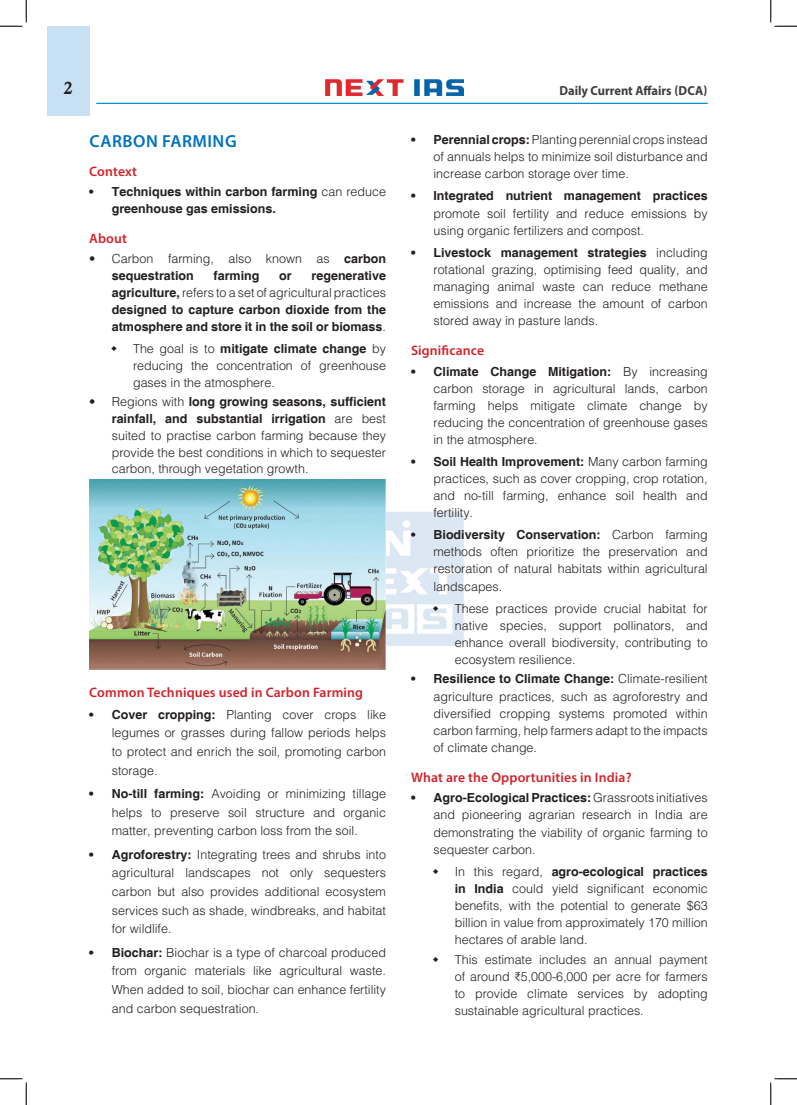
<style>
.page{position:relative;width:797px;height:1105px;background:#fff}
.page>*{position:absolute;margin:0;border:0;box-sizing:border-box;transform-origin:0 0}
.H-1{font:600 17.5px "Myriad Pro";letter-spacing:.03em;color:#0072bc}
.t1{font:17.5px "Calis MT Bol";color:#231f20}
.H-2{font:600 13.75px "Myriad Pro";letter-spacing:.01em;color:#d1232a}
.t2{font:700 13.12px "Myriad Pro";color:#3e3e3f;scale:.95 1}
.t3{font:300 12.5px/17.1px "Helvetica";color:#231f20;text-align:justify}
.t4{font:700 12.5px/16.9px "Helvetica";color:#231f20}
.s1{font-weight:700}
.s2{font-family:"Calibri";font-size:13.75px}
.s3{font-weight:300}
</style>
<div class="page">
<div style="left:47px;top:26px;width:42px;height:89px;background:#c7e0f3"></div>
<img style="left:325px;top:80px;width:138px;height:15px">
<hr style="left:96px;top:103px;width:611px;height:1px;background:#008fd5">
<img style="left:386px;top:511px;width:78px;height:135px">
<img style="left:89px;top:479px;width:297px;height:190px">
<svg style="left:0;top:0;width:27px;height:27px"></svg>
<svg style="left:0;top:1078px;width:27px;height:27px"></svg>
<svg style="left:770px;top:0;width:27px;height:27px"></svg>
<svg style="left:770px;top:1078px;width:27px;height:27px"></svg>
<svg style="left:433px;top:605px;width:5px;height:6px"></svg>
<h1 class="t1" style="left:64px;top:78px;width:10px">2</h1>
<p class="t2" style="left:559px;top:82px;width:157px">Daily Current Affairs (DCA)</p>
<p class="t3" style="left:433px;top:131px;width:276px;text-indent:-22px"><span class="s1">• Perennial crops:</span> Planting perennial crops instead of annuals helps to minimize soil disturbance and increase carbon storage over time.</p>
<p class="t3" style="left:433px;top:187px;width:276px;text-indent:-22px"><span class="s1">• Integrated nutrient management practices </span>promote soil fertility and reduce emissions by using organic fertilizers and compost.</p>
<p class="t3" style="left:433px;top:243px;width:276px;text-indent:-22px"><span class="s1">• Livestock management strategies</span> including rotational grazing, optimising feed quality, and managing animal waste can reduce methane emissions and increase the amount of carbon stored away in pasture lands.</p>
<p class="H-2" style="left:411px;top:341px;width:75px">Significance</p>
<p class="t3" style="left:433px;top:362px;width:276px;text-indent:-22px"><span class="s1">• Climate Change Mitigation:</span> By increasing carbon storage in agricultural lands, carbon farming helps mitigate climate change by reducing the concentration of greenhouse gases in the atmosphere.</p>
<p class="t3" style="left:433px;top:453px;width:276px;text-indent:-22px"><span class="s1">• Soil Health Improvement:</span> Many carbon farming practices, such as cover cropping, crop rotation, and no-till farming, enhance soil health and fertility.</p>
<p class="t3" style="left:433px;top:526px;width:276px;text-indent:-22px"><span class="s1">• Biodiversity Conservation:</span> Carbon farming methods often prioritize the preservation and restoration of natural habitats within agricultural landscapes.</p>
<p class="t3" style="left:455px;top:599px;width:254px">These practices provide crucial habitat for native species, support pollinators, and enhance overall biodiversity, contributing to ecosystem resilience.</p>
<p class="t3" style="left:433px;top:670px;width:276px;text-indent:-22px"><span class="s1">• Resilience to Climate Change:</span> Climate-resilient agriculture practices, such as agroforestry and diversified cropping systems promoted within carbon farming, help farmers adapt to the impacts of climate change.</p>
<p class="H-2" style="left:411px;top:768px;width:222px">What are the Opportunities in India?</p>
<p class="t3" style="left:433px;top:789px;width:276px;text-indent:-22px"><span class="s1">• Agro-Ecological Practices:</span> Grassroots initiatives and pioneering agrarian research in India are demonstrating the viability of organic farming to sequester carbon.</p>
<p class="t3" style="left:455px;top:862px;width:254px">In this regard, <span class="s1">agro-ecological practices in India</span> could yield significant economic benefits, with the potential to generate $63 billion in value from approximately 170 million hectares of arable land.</p>
<p class="t3" style="left:455px;top:950px;width:254px">This estimate includes an annual payment of around <span class="s2">₹</span>5,000-6,000 per acre for farmers to provide climate services by adopting sustainable agricultural practices.</p>
<p class="H-1" style="left:89px;top:130px;width:149px">CARBON FARMING</p>
<p class="H-2" style="left:89px;top:162px;width:49px">Context</p>
<p class="t4" style="left:112px;top:184px;width:276px;text-indent:-22px">• Techniques within carbon farming <span class="s3">can reduce </span>greenhouse gas emissions.</p>
<p class="H-2" style="left:89px;top:229px;width:39px">About</p>
<p class="t3" style="left:112px;top:250px;width:276px;text-indent:-22px">• Carbon farming, also known as <span class="s1">carbon sequestration</span></p>
<p class="t4" style="left:214px;top:268px;width:47px">farming</p>
<p class="t4" style="left:279px;top:268px;width:14px">or</p>
<p class="t4" style="left:112px;top:268px;width:276px;text-align:justify;text-indent:200px">regenerative agriculture, <span class="s3">refers to a set of agricultural practices </span>designed to capture carbon dioxide from the atmosphere and store it in the soil or biomass<span class="s3">.</span></p>
<p class="t3" style="left:133px;top:340px;width:254px">The goal is to <span class="s1">mitigate climate change</span> by reducing the concentration of greenhouse gases in the atmosphere.</p>
<p class="t3" style="left:112px;top:393px;width:276px;text-indent:-22px">• Regions with <span class="s1">long growing seasons, sufficient rainfall, and substantial irrigation</span> are best suited to practise carbon farming because they provide the best conditions in which to sequester carbon, through vegetation growth.</p>
<p class="H-2" style="left:89px;top:683px;width:275px">Common Techniques used in Carbon Farming</p>
<p class="t3" style="left:112px;top:705px;width:276px;line-height:18.6px;text-indent:-22px"><span class="s1">• Cover cropping:</span> Planting cover crops like legumes or grasses during fallow periods helps to protect and enrich the soil, promoting carbon storage.</p>
<p class="t3" style="left:112px;top:784px;width:276px;line-height:18.6px;text-indent:-22px"><span class="s1">• No-till farming:</span> Avoiding or minimizing tillage helps to preserve soil structure and organic matter, preventing carbon loss from the soil.</p>
<p class="t3" style="left:112px;top:845px;width:276px;line-height:18.6px;text-indent:-22px"><span class="s1">• Agroforestry:</span> Integrating trees and shrubs into agricultural landscapes not only sequesters carbon but also provides additional ecosystem services such as shade, windbreaks, and habitat for wildlife.</p>
<p class="t3" style="left:112px;top:943px;width:276px;line-height:18.6px;text-indent:-22px"><span class="s1">• Biochar:</span> Biochar is a type of charcoal produced from organic materials like agricultural waste.<br>When added to soil, biochar can enhance fertility and carbon sequestration.</p>
</div>
